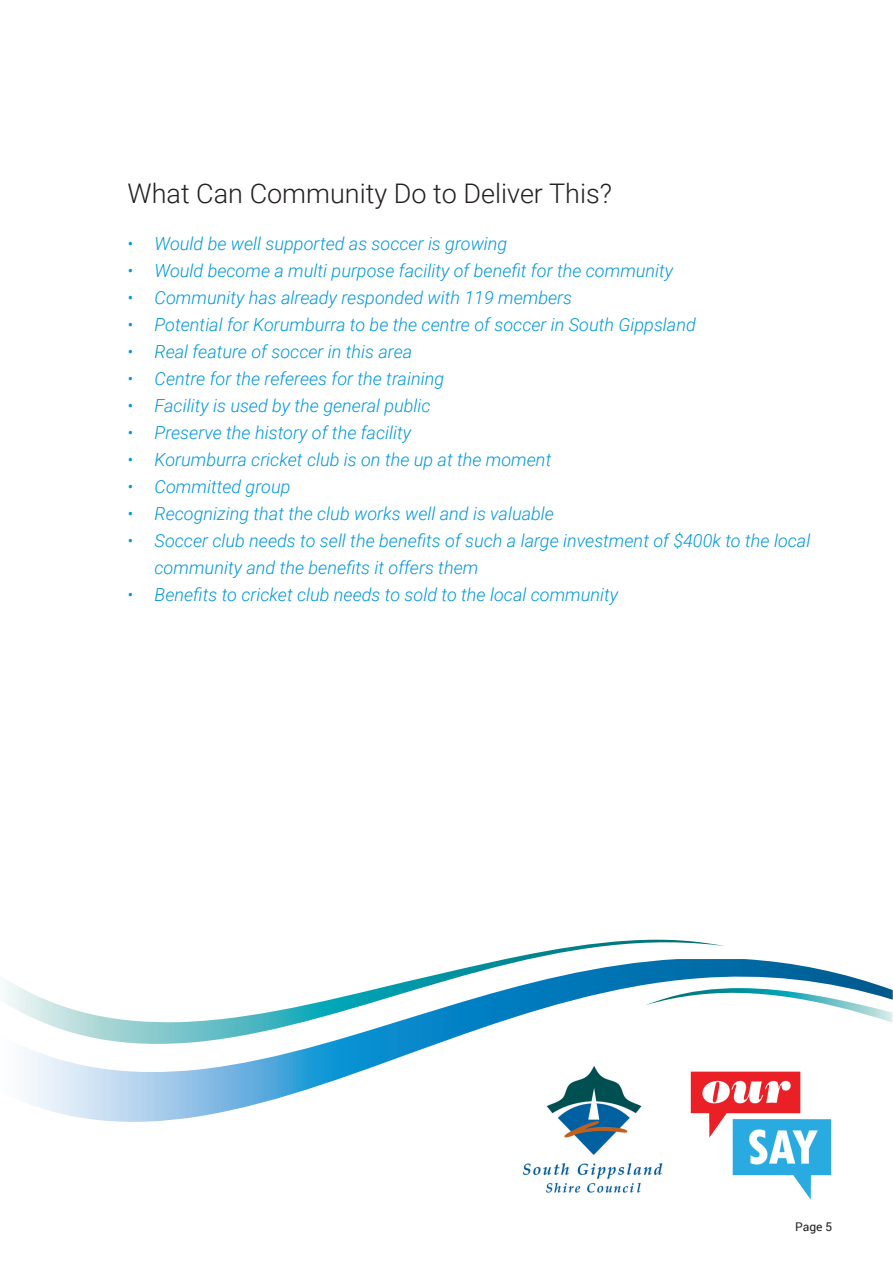
<style>
.page{position:relative;width:893px;height:1263px;background:#fff}
.page>*{position:absolute;margin:0;border:0;box-sizing:border-box;transform-origin:0 0}
.t1{font:300 27px "Roboto";color:#231f20}
.t2{font:italic 300 18px/27px "Roboto";color:#0098d9}
.t3{font:12px "Roboto";color:#231f20}
.s1{color:#fff}
</style>
<div class="page">
<svg style="left:24px;top:959px;width:869px;height:163px"></svg>
<svg style="left:5px;top:939px;width:719px;height:109px"></svg>
<svg style="left:645px;top:984px;width:247px;height:38px"></svg>
<img style="left:522px;top:1065px;width:142px;height:128px">
<img style="left:671px;top:1071px;width:179px;height:129px">
<h1 class="t1" style="left:128px;top:174px;width:594px">What Can Community Do to Deliver This?<span class="s1">orth Pool</span></h1>
<p class="t2" style="left:128px;top:229px;width:381px">• Would be well supported as soccer is growing</p>
<p class="t2" style="left:128px;top:256px;width:547px">• Would become a multi purpose facility of benefit for the community</p>
<p class="t2" style="left:128px;top:283px;width:446px">• Community has already responded with 119 members</p>
<p class="t2" style="left:128px;top:310px;width:570px">• Potential for Korumburra to be the centre of soccer in South Gippsland</p>
<p class="t2" style="left:128px;top:337px;width:286px">• Real feature of soccer in this area</p>
<p class="t2" style="left:128px;top:364px;width:318px">• Centre for the referees for the training</p>
<p class="t2" style="left:128px;top:391px;width:305px">• Facility is used by the general public</p>
<p class="t2" style="left:128px;top:418px;width:285px">• Preserve the history of the facility</p>
<p class="t2" style="left:128px;top:445px;width:425px">• Korumburra cricket club is on the up at the moment</p>
<p class="t2" style="left:128px;top:472px;width:164px">• Committed group</p>
<p class="t2" style="left:128px;top:499px;width:428px">• Recognizing that the club works well and is valuable</p>
<p class="t2" style="left:155px;top:526px;width:657px;text-indent:-27px">• Soccer club needs to sell the benefits of such a large investment of $400k to the local community and the benefits it offers them</p>
<p class="t2" style="left:128px;top:580px;width:492px">• Benefits to cricket club needs to sold to the local community</p>
<p class="t3" style="left:795px;top:1218px;width:39px">Page 5</p>
</div>
